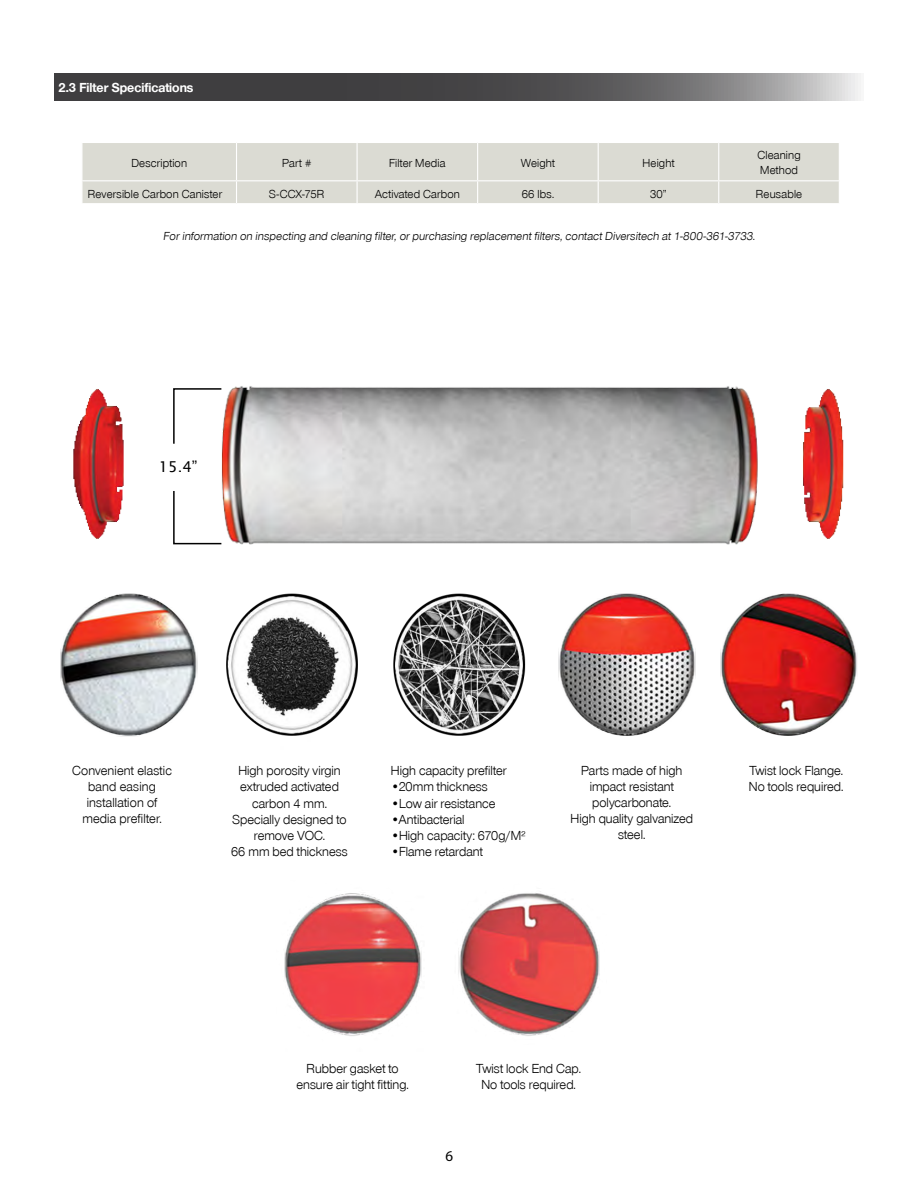
<style>
.page{position:relative;width:918px;height:1188px;background:#fff}
.page>*{position:absolute;margin:0;border:0;box-sizing:border-box;transform-origin:0 0}
.t1{font:15px "Lucida Sans";color:#000}
.t2{font:15px "Myriad Pro";color:#000}
.t3{font:13.5px/16.2px "Nimbus San Nov D";letter-spacing:.005em;color:#000;text-align:center}
.t4{font:700 13.5px "Nimbus San Nov D";color:#fff}
.t5{font:12px/15px "Nimbus San Nov D";letter-spacing:.015em;color:#000}
.t6{font:12px "Nimbus San Nov D";letter-spacing:.015em;color:#000101}
</style>
<div class="page">
<img style="left:73px;top:386px;width:771px;height:159px">
<svg style="left:172px;top:387px;width:51px;height:58px"></svg>
<svg style="left:172px;top:489px;width:51px;height:56px"></svg>
<img style="left:284px;top:893px;width:316px;height:143px">
<img style="left:60px;top:593px;width:797px;height:144px">
<svg style="left:54px;top:73px;width:807px;height:27px;background:#5d5c5d"></svg>
<div style="left:82px;top:143px;width:757px;height:60px;background:#dbdbd3"></div>
<hr style="left:236px;top:143px;width:1px;height:37px;background:#fff">
<hr style="left:357px;top:143px;width:1px;height:37px;background:#fff">
<hr style="left:477px;top:143px;width:1px;height:37px;background:#fff">
<hr style="left:598px;top:143px;width:1px;height:37px;background:#fff">
<hr style="left:718px;top:143px;width:1px;height:37px;background:#fff">
<hr style="left:81px;top:180px;width:156px;height:1px;background:#fff">
<hr style="left:237px;top:180px;width:120px;height:1px;background:#fff">
<svg style="left:236px;top:181px;width:1px;height:22px"></svg>
<hr style="left:357px;top:180px;width:121px;height:1px;background:#fff">
<svg style="left:357px;top:181px;width:1px;height:22px"></svg>
<hr style="left:478px;top:180px;width:120px;height:1px;background:#fff">
<svg style="left:477px;top:181px;width:1px;height:22px"></svg>
<hr style="left:598px;top:180px;width:121px;height:1px;background:#fff">
<svg style="left:598px;top:181px;width:1px;height:22px"></svg>
<hr style="left:719px;top:180px;width:121px;height:1px;background:#fff">
<svg style="left:718px;top:181px;width:1px;height:22px"></svg>
<p class="t4" style="left:58px;top:80px;width:137px">2.3 Filter Specifications</p>
<p class="t5" style="left:131px;top:155px;width:57px">Description</p>
<p class="t5" style="left:282px;top:155px;width:31px">Part #</p>
<p class="t5" style="left:389px;top:155px;width:58px">Filter Media</p>
<p class="t6" style="left:521px;top:156px;width:36px">Weight</p>
<p class="t5" style="left:643px;top:155px;width:33px">Height</p>
<p class="t5" style="left:757px;top:148px;width:45px">Cleaning<br>Method</p>
<p class="t5" style="left:88px;top:187px;width:136px">Reversible Carbon Canister</p>
<p class="t5" style="left:269px;top:187px;width:57px">S-CCX-75R</p>
<p class="t5" style="left:375px;top:187px;width:87px">Activated Carbon</p>
<p class="t5" style="left:522px;top:187px;width:34px">66 lbs.</p>
<p class="t5" style="left:650px;top:187px;width:18px">30”</p>
<p class="t5" style="left:756px;top:187px;width:48px">Reusable</p>
<p class="t5" style="left:163px;top:229px;width:595px">For information on inspecting and cleaning filter, or purchasing replacement filters, contact Diversitech at 1-800-361-3733.</p>
<p class="t1" style="left:159px;top:458px;width:40px">15.4”</p>
<p class="t3" style="left:72px;top:762px;width:101px">Convenient elastic band easing installation of media prefilter.</p>
<p class="t3" style="left:231px;top:763px;width:118px">High porosity virgin extruded activated carbon 4 mm.<br>Specially designed to remove VOC.<br>66 mm bed thickness</p>
<p class="t3" style="left:391px;top:763px;width:117px">High capacity prefilter</p>
<p class="t3" style="left:391px;top:779px;width:98px">•20mm thickness</p>
<p class="t3" style="left:391px;top:795px;width:106px">•Low air resistance</p>
<p class="t3" style="left:391px;top:811px;width:75px">•Antibacterial</p>
<p class="t3" style="left:391px;top:828px;width:136px">•High capacity: 670g/M²</p>
<p class="t3" style="left:391px;top:844px;width:93px">•Flame retardant</p>
<p class="t3" style="left:571px;top:762px;width:124px">Parts made of high impact resistant polycarbonate.<br>High quality galvanized steel.</p>
<p class="t3" style="left:749px;top:762px;width:96px;text-align:left">Twist lock Flange.<br>No tools required.</p>
<p class="t3" style="left:296px;top:1061px;width:114px">Rubber gasket to ensure air tight fitting.</p>
<p class="t3" style="left:476px;top:1061px;width:106px">Twist lock End Cap.<br>No tools required.</p>
<p class="t2" style="left:445px;top:1146px;width:9px">6</p>
</div>
